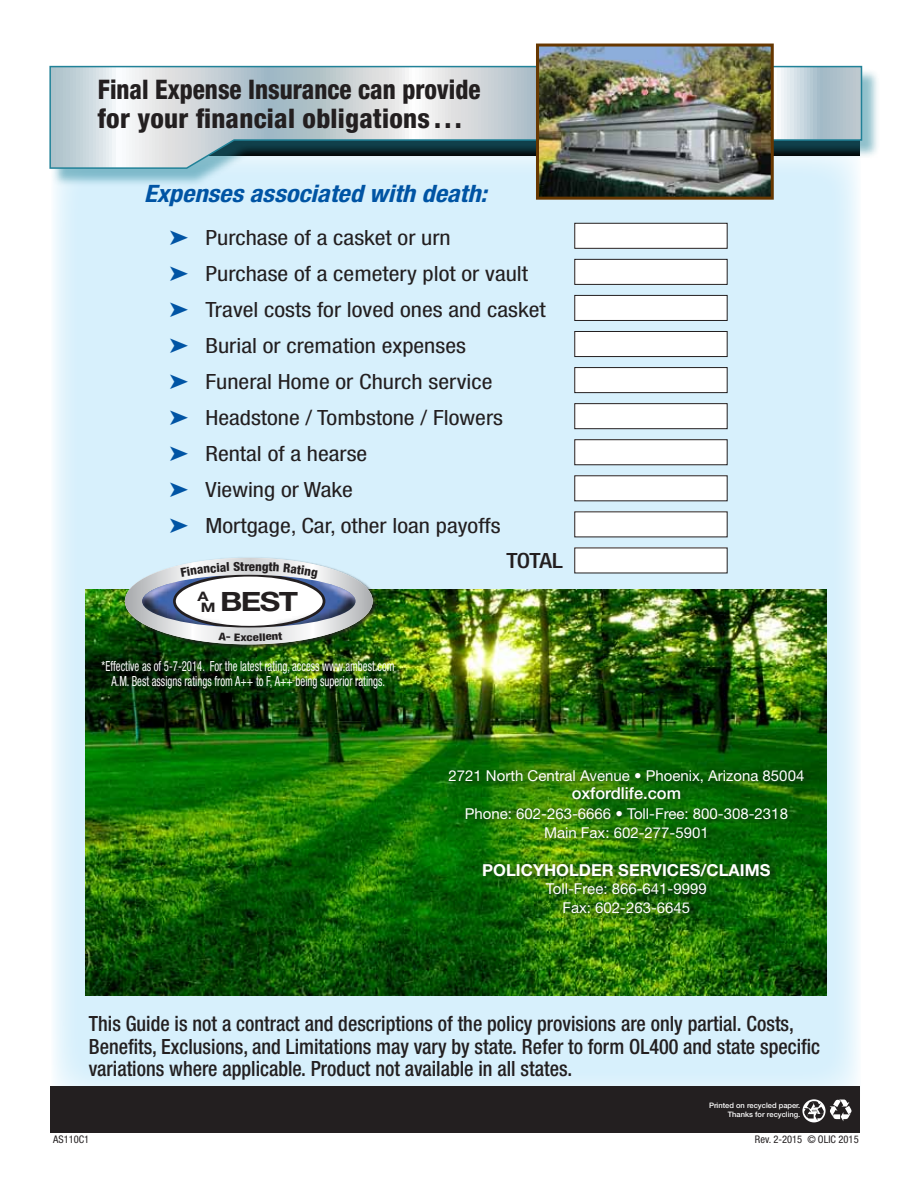
<style>
.page{position:relative;width:918px;height:1188px;background:#fff}
.page>*{position:absolute;margin:0;border:0;box-sizing:border-box;transform-origin:0 0}
.t1{font:800 condensed 27px/28.5px "Helvetica Neue";color:#231f20;scale:.93 1}
.t2{font:700 26.7px "Helvetica Neue";color:#231f20;scale:1.19 1}
.t3{font:italic 700 condensed 24px "Helvetica Neue";color:#0054a4;scale:1.1 1}
.t4{font:condensed 21px "Helvetica Neue";color:#231f20;scale:1.15 1}
.t5{font:500 condensed 21px/22.5px "Helvetica Neue";color:#231f20;scale:.96 1}
.t6{font:500 condensed 21px "Helvetica Neue";color:#231f20;scale:1.15 1}
.t7{font:700 16.5px "Helvetica Neue";color:#fff}
.t8{font:500 16.5px "Helvetica Neue";color:#fff}
.t9{font:15px/19.5px "Helvetica Neue";color:#fff;text-align:center}
.t10{font:condensed 13.95px/15px "Helvetica Neue";color:#fff;text-align:center;scale:.77 1}
.t11{font:700 13.05px "Helvetica Neue";color:#231f20;scale:1.24 1}
.t12{font:800 condensed 12.45px "Helvetica Neue";color:#231f20;scale:1.04 1}
.t13{font:condensed 10.5px "Helvetica Neue";color:#231f20}
.t14{font:800 condensed 10.5px "Helvetica Neue";color:#231f20;scale:1.23 1}
.t15{font:500 7.5px/9px "Helvetica Neue";color:#fff;text-align:right}
.s1{color:#0054a4}
.s2{font-size:13.05px}
</style>
<div class="page">
<div style="left:51px;top:146px;width:810px;height:954px;background:#d7f0fc"></div>
<img style="left:86px;top:590px;width:741px;height:406px">
<div style="left:443px;top:764px;width:370px;height:159px;background:#231f20;opacity:.75"></div>
<div style="left:50px;top:1086px;width:810px;height:46px;background:#231f20"></div>
<svg style="left:802px;top:1099px;width:50px;height:23px"></svg>
<div style="left:52px;top:68px;width:829px;height:119px;background:#218298;opacity:.5"></div>
<svg style="left:49px;top:65px;width:814px;height:105px"></svg>
<img style="left:540px;top:48px;width:230px;height:148px">
<div style="left:536px;top:44px;width:238px;height:156px;border:3px solid #663700"></div>
<div style="left:575px;top:223px;width:152px;height:25px;background:#fff"></div>
<div style="left:574px;top:223px;width:154px;height:26px;border:1px solid #231f20"></div>
<div style="left:575px;top:259px;width:152px;height:25px;background:#fff"></div>
<div style="left:574px;top:259px;width:154px;height:26px;border:1px solid #231f20"></div>
<div style="left:575px;top:295px;width:152px;height:25px;background:#fff"></div>
<div style="left:574px;top:295px;width:154px;height:26px;border:1px solid #231f20"></div>
<div style="left:575px;top:331px;width:152px;height:26px;background:#fff"></div>
<div style="left:574px;top:331px;width:154px;height:26px;border:1px solid #231f20"></div>
<div style="left:575px;top:368px;width:152px;height:25px;background:#fff"></div>
<div style="left:574px;top:367px;width:154px;height:26px;border:1px solid #231f20"></div>
<div style="left:575px;top:404px;width:152px;height:25px;background:#fff"></div>
<div style="left:574px;top:403px;width:154px;height:26px;border:1px solid #231f20"></div>
<div style="left:575px;top:440px;width:152px;height:25px;background:#fff"></div>
<div style="left:574px;top:439px;width:154px;height:26px;border:1px solid #231f20"></div>
<div style="left:575px;top:476px;width:152px;height:25px;background:#fff"></div>
<div style="left:575px;top:512px;width:152px;height:25px;background:#fff"></div>
<div style="left:575px;top:548px;width:152px;height:25px;background:#fff"></div>
<img style="left:123px;top:557px;width:254px;height:93px">
<svg style="left:125px;top:558px;width:248px;height:86px"></svg>
<p class="t1" style="left:98px;top:75px;width:413px">Final Expense Insurance can provide for your financial obligations . . .</p>
<p class="t3" style="left:144px;top:179px;width:313px">Expenses associated with death:</p>
<p class="t4" style="left:170px;top:225px;width:246px"><span class="s1">➤</span> Purchase of a casket or urn</p>
<p class="t4" style="left:170px;top:261px;width:313px"><span class="s1">➤</span> Purchase of a cemetery plot or vault</p>
<p class="t4" style="left:170px;top:297px;width:329px"><span class="s1">➤</span> Travel costs for loved ones and casket</p>
<p class="t4" style="left:170px;top:333px;width:259px"><span class="s1">➤</span> Burial or cremation expenses</p>
<p class="t4" style="left:170px;top:369px;width:282px"><span class="s1">➤</span> Funeral Home or Church service</p>
<p class="t4" style="left:170px;top:405px;width:291px"><span class="s1">➤</span> Headstone / Tombstone / Flowers</p>
<p class="t4" style="left:170px;top:441px;width:173px"><span class="s1">➤</span> Rental of a hearse</p>
<p class="t4" style="left:170px;top:477px;width:161px"><span class="s1">➤</span> Viewing or Wake</p>
<p class="t4" style="left:170px;top:513px;width:289px"><span class="s1">➤</span> Mortgage, Car, other loan payoffs</p>
<p class="t6" style="left:506px;top:548px;width:50px">TOTAL</p>
<p class="t12" style="left:244px;top:559px;width:12px">re</p>
<p class="t2" style="left:201px;top:585px;width:83px"><span class="s2">M</span> BEST</p>
<p class="t14" style="left:247px;top:631px;width:7px">c</p>
<p class="t11" style="left:197px;top:588px;width:11px">A</p>
<p class="t10" style="left:102px;top:659px;width:382px">*Effective as of 5-7-2014. For the latest rating, access www.ambest.com<br>A.M. Best assigns ratings from A++ to F, A++ being superior ratings.</p>
<p class="t9" style="left:448px;top:766px;width:357px">2721 North Central Avenue • Phoenix, Arizona 85004</p>
<p class="t8" style="left:572px;top:784px;width:111px">oxfordlife.com</p>
<p class="t9" style="left:465px;top:804px;width:325px">Phone: 602-263-6666 • Toll-Free: 800-308-2318<br>Main Fax: 602-277-5901</p>
<p class="t7" style="left:482px;top:860px;width:290px">POLICYHOLDER SERVICES/CLAIMS</p>
<p class="t9" style="left:546px;top:879px;width:162px">Toll-Free: 866-641-9999<br>Fax: 602-263-6645</p>
<p class="t5" style="left:89px;top:1012px;width:763px">This Guide is not a contract and descriptions of the policy provisions are only partial. Costs,<br>Benefits, Exclusions, and Limitations may vary by state. Refer to form OL400 and state specific variations where applicable. Product not available in all states.</p>
<p class="t15" style="left:709px;top:1101px;width:93px">Printed on recycled paper.<br>Thanks for recycling.</p>
<p class="t13" style="left:53px;top:1133px;width:38px">AS110C1</p>
<p class="t13" style="left:755px;top:1133px;width:105px">Rev. 2-2015 © OLIC 2015</p>
</div>
